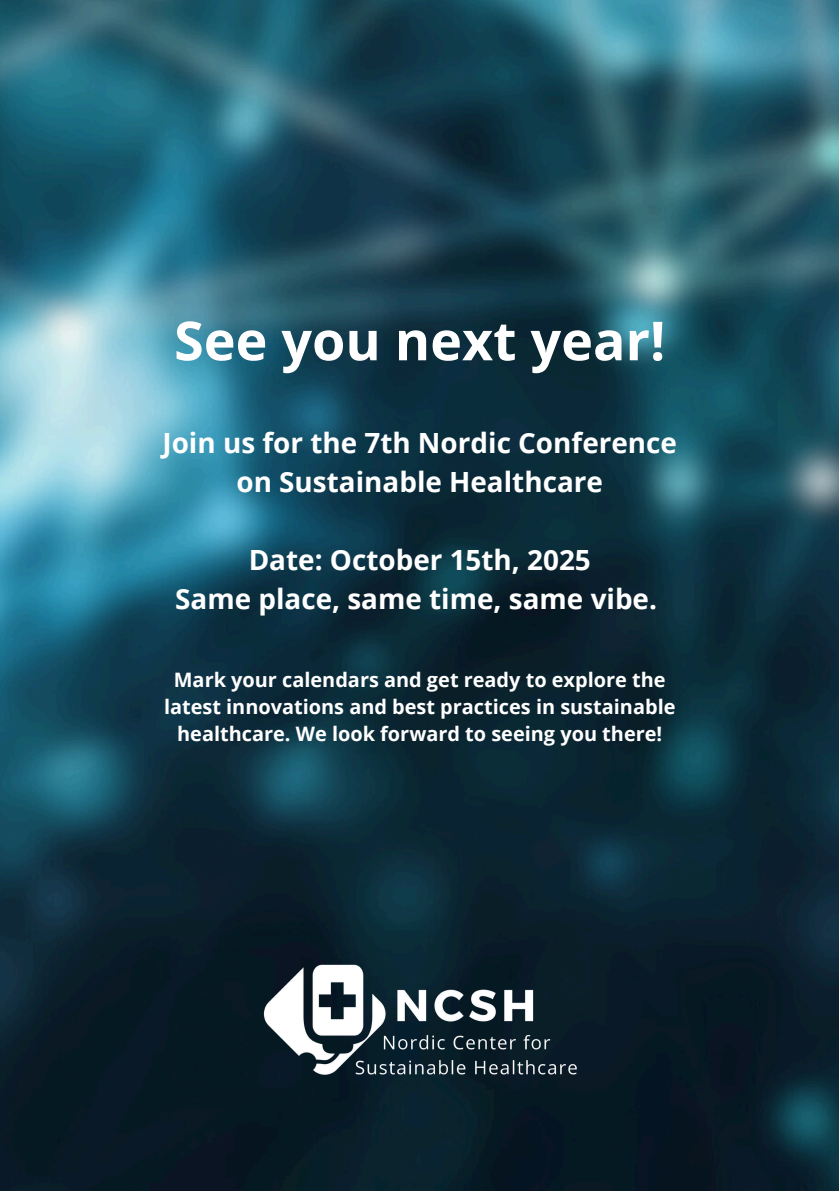
<style>
.page{position:relative;width:839px;height:1191px;background:#fff}
.page>*{position:absolute;margin:0;border:0;box-sizing:border-box;transform-origin:0 0}
.t1{font:700 53.8px "Open Sans";color:#fff}
.t2{font:700 27.8px/39px "Open Sans";color:#fff;text-align:center}
.t3{font:700 20px/27px "Open Sans";color:#fff;text-align:center}
</style>
<div class="page">
<img style="left:0;top:0;width:838px;height:1191px">
<img style="left:246px;top:933px;width:348px;height:174px">
<h2 class="t1" style="left:174px;top:303px;width:493px">See you next year!</h2>
<h2 class="t2" style="left:162px;top:423px;width:516px">Join us for the 7th Nordic Conference on Sustainable Healthcare</h2>
<p class="t2" style="left:175px;top:540px;width:483px">Date: October 15th, 2025<br>Same place, same time, same vibe.</p>
<p class="t3" style="left:164px;top:666px;width:513px">Mark your calendars and get ready to explore the latest innovations and best practices in sustainable healthcare. We look forward to seeing you there!</p>
</div>
